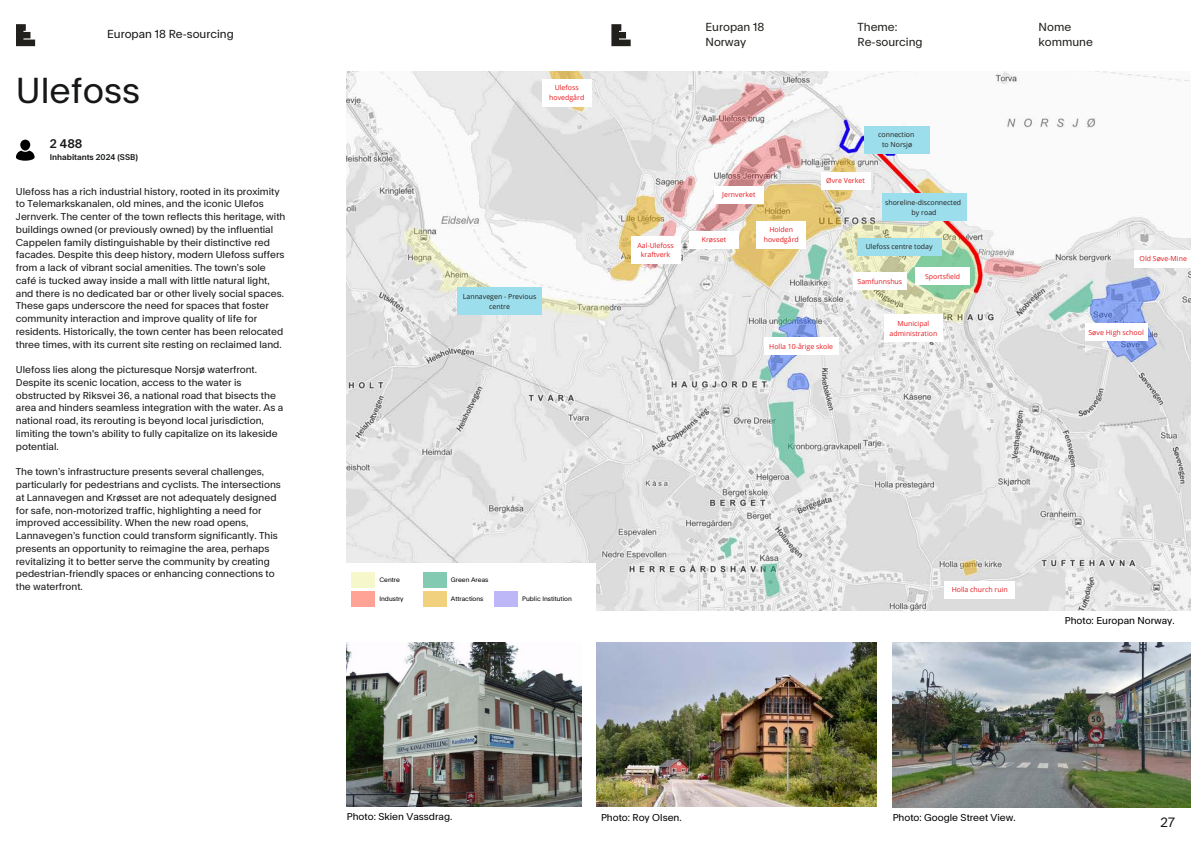
<style>
.page{position:relative;width:1191px;height:843px;background:#fff}
.page>*{position:absolute;margin:0;border:0;box-sizing:border-box;transform-origin:0 0}
.t1{font:36px "FT Blank";color:#161717}
.t2{font:13.5px "FT Blank";color:#161717}
.t3{font:600 12.5px "FT Blank";color:#161717}
.t4{font:11.6px/15.8px "FT Blank";color:#21201c}
.t5{font:11.6px "FT Blank";color:#161717}
.t6{font:10px/12.8px "FT Blank";color:#161717}
.t7{font:10px "FT Blank";color:#000}
.t8{font:600 8.3px "FT Blank";color:#161717}
.t9{font:7px/9.8px "Open Sans";color:#e7191f;text-align:center}
.t10{font:7px/9.8px "Open Sans";color:#21201c;text-align:center}
.t11{font:6.5px "FT Blank";color:#000}
</style>
<div class="page">
<div style="left:20px;top:140px;width:10px;height:10px;background:#000;border-radius:50%"></div>
<svg style="left:16px;top:150px;width:19px;height:11px"></svg>
<img style="left:347px;top:72px;width:843px;height:538px">
<div style="left:630px;top:236px;width:50px;height:27px;background:#fff"></div>
<div style="left:542px;top:79px;width:49px;height:27px;background:#fff"></div>
<div style="left:714px;top:186px;width:49px;height:17px;background:#fff"></div>
<div style="left:689px;top:231px;width:49px;height:17px;background:#fff"></div>
<div style="left:820px;top:172px;width:50px;height:17px;background:#fff"></div>
<div style="left:1134px;top:250px;width:56px;height:17px;background:#fff"></div>
<div style="left:915px;top:267px;width:54px;height:18px;background:#fff"></div>
<div style="left:853px;top:272px;width:53px;height:18px;background:#fff"></div>
<div style="left:884px;top:314px;width:58px;height:28px;background:#fff"></div>
<div style="left:756px;top:221px;width:50px;height:27px;background:#fff"></div>
<div style="left:763px;top:337px;width:75px;height:18px;background:#fff"></div>
<div style="left:1084px;top:323px;width:62px;height:18px;background:#fff"></div>
<div style="left:881px;top:194px;width:85px;height:27px;background:#9ddeed"></div>
<div style="left:864px;top:126px;width:65px;height:27px;background:#9ddeed"></div>
<div style="left:856px;top:238px;width:85px;height:17px;background:#9ddeed"></div>
<div style="left:457px;top:287px;width:85px;height:27px;background:#9ddeed"></div>
<div style="left:944px;top:580px;width:71px;height:18px;background:#fff"></div>
<img style="left:892px;top:642px;width:298px;height:164px">
<img style="left:596px;top:642px;width:280px;height:164px">
<img style="left:347px;top:642px;width:234px;height:164px">
<svg style="left:16px;top:24px;width:19px;height:22px"></svg>
<svg style="left:611px;top:24px;width:19px;height:22px"></svg>
<div style="left:343px;top:563px;width:252px;height:58px;background:#fff"></div>
<div style="left:423px;top:572px;width:23px;height:16px;background:#82cab2"></div>
<div style="left:351px;top:572px;width:24px;height:16px;background:#f7f7cc"></div>
<div style="left:423px;top:591px;width:23px;height:15px;background:#f1d17e"></div>
<div style="left:351px;top:591px;width:24px;height:15px;background:#ffa397"></div>
<div style="left:494px;top:591px;width:23px;height:15px;background:#beb7f7"></div>
<p class="t5" style="left:107px;top:29px;width:128px">Europan 18 Re-sourcing</p>
<h3 class="t4" style="left:705px;top:19px;width:60px">Europan 18<br>Norway</h3>
<h3 class="t4" style="left:857px;top:19px;width:67px">Theme:<br>Re-sourcing</h3>
<h3 class="t4" style="left:1038px;top:19px;width:56px">Nome kommune</h3>
<h2 class="t1" style="left:16px;top:75px;width:126px">Ulefoss</h2>
<p class="t3" style="left:50px;top:138px;width:34px">2 488</p>
<p class="t8" style="left:50px;top:153px;width:89px">Inhabitants 2024 (SSB)</p>
<p class="t6" style="left:16px;top:185px;width:271px">Ulefoss has a rich industrial history, rooted in its proximity to Telemarkskanalen, old mines, and the iconic Ulefos Jernverk. The center of the town reflects this heritage, with buildings owned (or previously owned) by the influential Cappelen family distinguishable by their distinctive red facades. Despite this deep history, modern Ulefoss suffers from a lack of vibrant social amenities. The town’s sole café is tucked away inside a mall with little natural light, and there is no dedicated bar or other lively social spaces.<br>These gaps underscore the need for spaces that foster community interaction and improve quality of life for residents. Historically, the town center has been relocated three times, with its current site resting on reclaimed land.</p>
<p class="t6" style="left:16px;top:363px;width:269px">Ulefoss lies along the picturesque Norsjø waterfront.<br>Despite its scenic location, access to the water is obstructed by Riksvei 36, a national road that bisects the area and hinders seamless integration with the water. As a national road, its rerouting is beyond local jurisdiction, limiting the town's ability to fully capitalize on its lakeside potential.</p>
<p class="t6" style="left:16px;top:465px;width:266px">The town’s infrastructure presents several challenges, particularly for pedestrians and cyclists. The intersections at Lannavegen and Krøsset are not adequately designed for safe, non-motorized traffic, highlighting a need for improved accessibility. When the new road opens, Lannavegen’s function could transform significantly. This presents an opportunity to reimagine the area, perhaps revitalizing it to better serve the community by creating pedestrian-friendly spaces or enhancing connections to the waterfront.</p>
<h2 class="t9" style="left:549px;top:83px;width:37px">Ulefoss hovedgård</h2>
<p class="t10" style="left:463px;top:291px;width:75px">Lannavegen - Previous centre</p>
<h2 class="t9" style="left:637px;top:240px;width:38px">Aal-Ulefoss</h2>
<h2 class="t9" style="left:641px;top:250px;width:31px">kraftverk</h2>
<p class="t10" style="left:878px;top:130px;width:38px">connection</p>
<p class="t10" style="left:882px;top:139px;width:32px">to Norsjø</p>
<h1 class="t9" style="left:722px;top:190px;width:35px">Jernverket</h1>
<p class="t9" style="left:701px;top:235px;width:26px">Krøsset</p>
<p class="t9" style="left:763px;top:224px;width:37px">Holden hovedgård</p>
<p class="t9" style="left:826px;top:176px;width:40px">Øvre Verket</p>
<p class="t10" style="left:885px;top:197px;width:78px">shoreline-disconnected</p>
<p class="t10" style="left:911px;top:207px;width:26px">by road</p>
<p class="t10" style="left:865px;top:242px;width:68px">Ulefoss centre today</p>
<p class="t9" style="left:924px;top:271px;width:37px">Sportsfield</p>
<p class="t9" style="left:857px;top:276px;width:46px">Samfunnshus</p>
<p class="t9" style="left:889px;top:318px;width:49px">Municipal administration</p>
<p class="t9" style="left:769px;top:341px;width:65px">Holla 10-årige skole</p>
<p class="t9" style="left:1139px;top:253px;width:49px">Old Søve-Mine</p>
<p class="t9" style="left:1088px;top:327px;width:57px">Søve High school</p>
<p class="t11" style="left:379px;top:576px;width:22px">Centre</p>
<p class="t11" style="left:451px;top:576px;width:39px">Green Areas</p>
<p class="t11" style="left:379px;top:595px;width:26px">Industry</p>
<p class="t11" style="left:451px;top:595px;width:34px">Attractions</p>
<p class="t11" style="left:522px;top:595px;width:51px">Public Institution</p>
<p class="t9" style="left:951px;top:584px;width:58px">Holla church ruin</p>
<p class="t7" style="left:1064px;top:616px;width:111px">Photo: Europan Norway.</p>
<h3 class="t7" style="left:347px;top:811px;width:107px">Photo: Skien Vassdrag.</h3>
<p class="t7" style="left:601px;top:812px;width:82px">Photo: Roy Olsen.</p>
<h3 class="t7" style="left:892px;top:812px;width:125px">Photo: Google Street View.</h3>
<h4 class="t2" style="left:1160px;top:816px;width:16px">27</h4>
</div>
